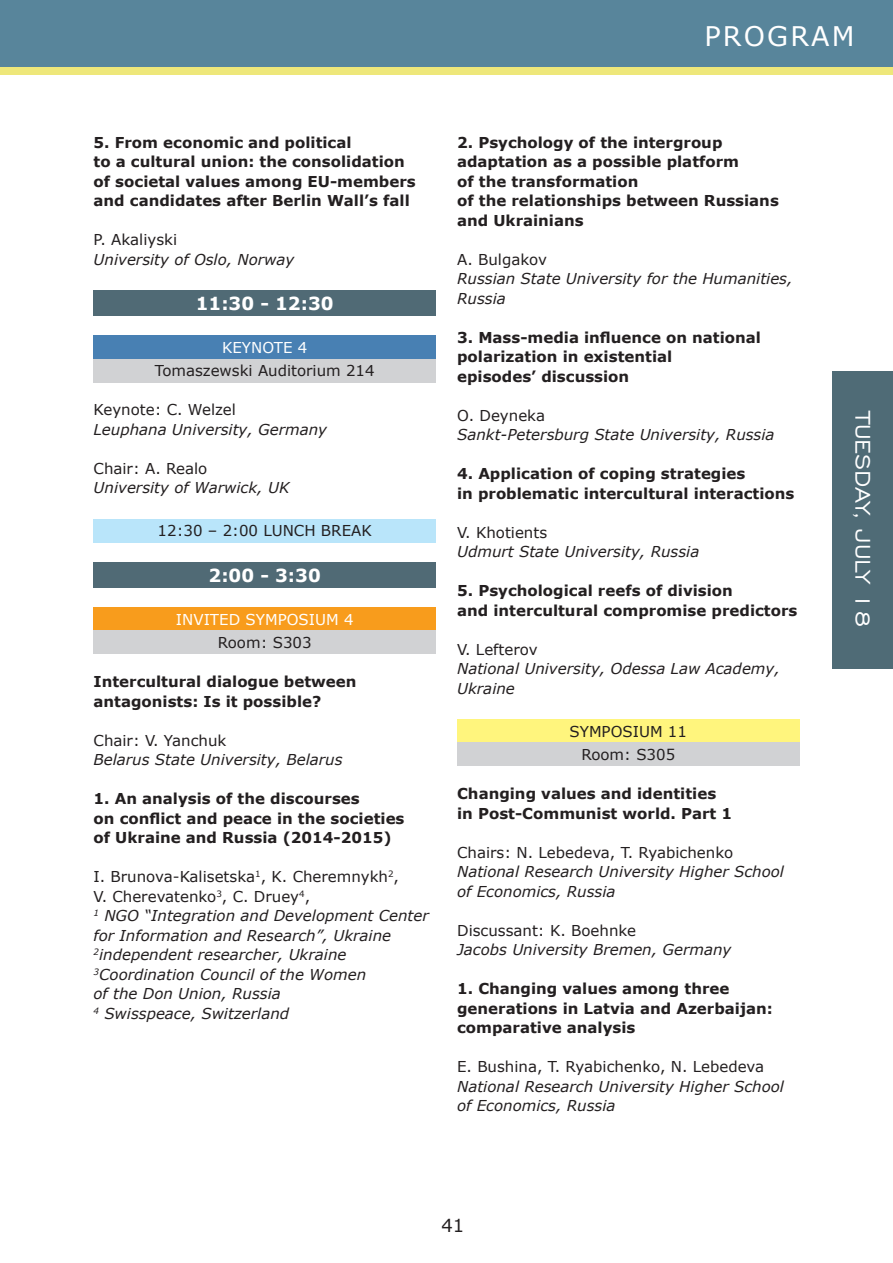
<style>
.page{position:relative;width:893px;height:1263px;background:#fff}
.page>*{position:absolute;margin:0;border:0;box-sizing:border-box;transform-origin:0 0}
.t1{font:27px "Engravers Gothic BT";color:#fff}
.t2{font:27px "Verdana";letter-spacing:.08em;color:#fff}
.tabela_gora{font:700 18px "Verdana";color:#fff}
.t3{font:18px "Verdana";color:#231f20}
.tabela_gora-2{font:700 15px/19.5px "Verdana";color:#231f20}
.tabela_gora-3{font:italic 15px/19.5px "Verdana";color:#231f20}
.tabela_gora-4{font:15px "Verdana";color:#231f20}
.tabela_dół{font:15px "Verdana";color:#231f20}
.tabela_gora-5{font:15px "Verdana";color:#fff}
</style>
<div class="page">
<div style="left:0;top:0;width:893px;height:68px;background:#58859b"></div>
<div style="left:0;top:68px;width:893px;height:7px;background:#eee77a"></div>
<div style="left:832px;top:372px;width:61px;height:297px;background:#4f6b76"></div>
<div style="left:94px;top:290px;width:342px;height:26px;background:#506a75"></div>
<div style="left:94px;top:335px;width:342px;height:24px;background:#4880b3"></div>
<div style="left:94px;top:359px;width:342px;height:23px;background:#d1d2d4"></div>
<div style="left:94px;top:519px;width:342px;height:23px;background:#b9e5fa"></div>
<div style="left:94px;top:562px;width:342px;height:25px;background:#506a75"></div>
<div style="left:94px;top:607px;width:342px;height:23px;background:#f89c1c"></div>
<div style="left:94px;top:630px;width:342px;height:24px;background:#d1d2d4"></div>
<div style="left:457px;top:719px;width:342px;height:24px;background:#fff57d"></div>
<div style="left:457px;top:743px;width:342px;height:23px;background:#d1d2d4"></div>
<h1 class="t2" style="left:704px;top:18px;width:152px">PROGRAM</h1>
<p class="tabela_gora-2" style="left:94px;top:132px;width:260px">5. From economic and political</p>
<p class="tabela_gora-2" style="left:94px;top:152px;width:313px">to a cultural union: the consolidation</p>
<p class="tabela_gora-2" style="left:94px;top:171px;width:324px">of societal values among EU-members and candidates after Berlin Wall’s fall</p>
<p class="tabela_gora-4" style="left:94px;top:229px;width:85px">P. Akaliyski</p>
<p class="tabela_gora-3" style="left:94px;top:249px;width:202px">University of Oslo, Norway</p>
<p class="tabela_gora" style="left:196px;top:291px;width:139px">11:30 - 12:30</p>
<p class="tabela_gora-5" style="left:222px;top:337px;width:87px">KEYNOTE 4</p>
<p class="tabela_dół" style="left:155px;top:360px;width:221px">Tomaszewski Auditorium 214</p>
<p class="tabela_gora-4" style="left:94px;top:399px;width:144px">Keynote: C. Welzel</p>
<p class="tabela_gora-3" style="left:94px;top:419px;width:235px">Leuphana University, Germany</p>
<p class="tabela_gora-4" style="left:94px;top:458px;width:115px">Chair: A. Realo</p>
<p class="tabela_gora-3" style="left:94px;top:478px;width:197px">University of Warwick, UK</p>
<p class="tabela_gora-4" style="left:158px;top:520px;width:216px">12:30 – 2:00 LUNCH BREAK</p>
<p class="tabela_gora" style="left:209px;top:562px;width:114px">2:00 - 3:30</p>
<p class="tabela_gora-5" style="left:176px;top:609px;width:179px">INVITED SYMPOSIUM 4</p>
<p class="tabela_dół" style="left:218px;top:632px;width:95px">Room: S303</p>
<p class="tabela_gora-2" style="left:94px;top:671px;width:264px">Intercultural dialogue between</p>
<p class="tabela_gora-2" style="left:94px;top:691px;width:229px">antagonists: Is it possible?</p>
<p class="tabela_gora-4" style="left:94px;top:730px;width:134px">Chair: V. Yanchuk</p>
<p class="tabela_gora-3" style="left:94px;top:750px;width:250px">Belarus State University, Belarus</p>
<p class="tabela_gora-2" style="left:94px;top:788px;width:268px">1. An analysis of the discourses</p>
<p class="tabela_gora-2" style="left:94px;top:808px;width:312px">on conflict and peace in the societies</p>
<p class="tabela_gora-2" style="left:94px;top:827px;width:299px">of Ukraine and Russia (2014-2015)</p>
<p class="tabela_gora-4" style="left:94px;top:866px;width:307px">I. Brunova-Kalisetska<sup>1</sup>, K. Cheremnykh<sup>2</sup>,</p>
<p class="tabela_gora-4" style="left:94px;top:886px;width:218px">V. Cherevatenko<sup>3</sup>, C. Druey<sup>4</sup>,</p>
<p class="tabela_gora-3" style="left:94px;top:906px;width:337px"><sup>1</sup> NGO “Integration and Development Center for Information and Research”, Ukraine</p>
<p class="tabela_gora-3" style="left:94px;top:945px;width:254px"><sup>2</sup>independent researcher, Ukraine</p>
<p class="tabela_gora-3" style="left:94px;top:964px;width:274px"><sup>3</sup>Coordination Council of the Women</p>
<p class="tabela_gora-3" style="left:94px;top:984px;width:189px">of the Don Union, Russia</p>
<p class="tabela_gora-3" style="left:94px;top:1003px;width:197px"><sup>4</sup> Swisspeace, Switzerland</p>
<p class="tabela_gora-2" style="left:457px;top:132px;width:267px">2. Psychology of the intergroup</p>
<p class="tabela_gora-2" style="left:457px;top:152px;width:283px">adaptation as a possible platform</p>
<p class="tabela_gora-2" style="left:457px;top:171px;width:183px">of the transformation</p>
<p class="tabela_gora-2" style="left:457px;top:191px;width:323px">of the relationships between Russians</p>
<p class="tabela_gora-2" style="left:457px;top:210px;width:128px">and Ukrainians</p>
<p class="tabela_gora-4" style="left:457px;top:249px;width:91px">A. Bulgakov</p>
<p class="tabela_gora-3" style="left:457px;top:269px;width:337px">Russian State University for the Humanities,<br>Russia</p>
<p class="tabela_gora-2" style="left:457px;top:327px;width:305px">3. Mass-media influence on national</p>
<p class="tabela_gora-2" style="left:457px;top:347px;width:217px">polarization in existential</p>
<p class="tabela_gora-2" style="left:457px;top:366px;width:174px">episodes’ discussion</p>
<p class="tabela_gora-4" style="left:457px;top:405px;width:90px">O. Deyneka</p>
<p class="tabela_gora-3" style="left:457px;top:425px;width:319px">Sankt-Petersburg State University, Russia</p>
<p class="tabela_gora-2" style="left:457px;top:464px;width:339px">4. Application of coping strategies<br>in problematic intercultural interactions</p>
<p class="tabela_gora-4" style="left:457px;top:522px;width:92px">V. Khotients</p>
<p class="tabela_gora-3" style="left:457px;top:542px;width:244px">Udmurt State University, Russia</p>
<p class="tabela_gora-2" style="left:457px;top:581px;width:277px">5. Psychological reefs of division</p>
<p class="tabela_gora-2" style="left:457px;top:600px;width:342px">and intercultural compromise predictors</p>
<p class="tabela_gora-4" style="left:457px;top:639px;width:82px">V. Lefterov</p>
<p class="tabela_gora-3" style="left:457px;top:659px;width:324px">National University, Odessa Law Academy,<br>Ukraine</p>
<p class="tabela_gora-4" style="left:569px;top:721px;width:119px">SYMPOSIUM 11</p>
<p class="tabela_dół" style="left:581px;top:744px;width:95px">Room: S305</p>
<p class="tabela_gora-2" style="left:457px;top:783px;width:261px">Changing values and identities</p>
<p class="tabela_gora-2" style="left:457px;top:803px;width:277px">in Post-Communist world. Part 1</p>
<p class="tabela_gora-4" style="left:457px;top:842px;width:278px">Chairs: N. Lebedeva, T. Ryabichenko</p>
<p class="tabela_gora-3" style="left:457px;top:862px;width:328px">National Research University Higher School of Economics, Russia</p>
<p class="tabela_gora-4" style="left:457px;top:920px;width:181px">Discussant: K. Boehnke</p>
<p class="tabela_gora-3" style="left:457px;top:940px;width:276px">Jacobs University Bremen, Germany</p>
<p class="tabela_gora-2" style="left:457px;top:978px;width:274px">1. Changing values among three</p>
<p class="tabela_gora-2" style="left:457px;top:998px;width:317px">generations in Latvia and Azerbaijan: comparative analysis</p>
<p class="tabela_gora-4" style="left:457px;top:1056px;width:309px">E. Bushina, T. Ryabichenko, N. Lebedeva</p>
<p class="tabela_gora-3" style="left:457px;top:1076px;width:328px">National Research University Higher School of Economics, Russia</p>
<h1 class="t1" style="left:878px;top:412px;width:217px;rotate:90deg">TUESDAY, JULY 18</h1>
<p class="t3" style="left:441px;top:1213px;width:24px">41</p>
</div>
